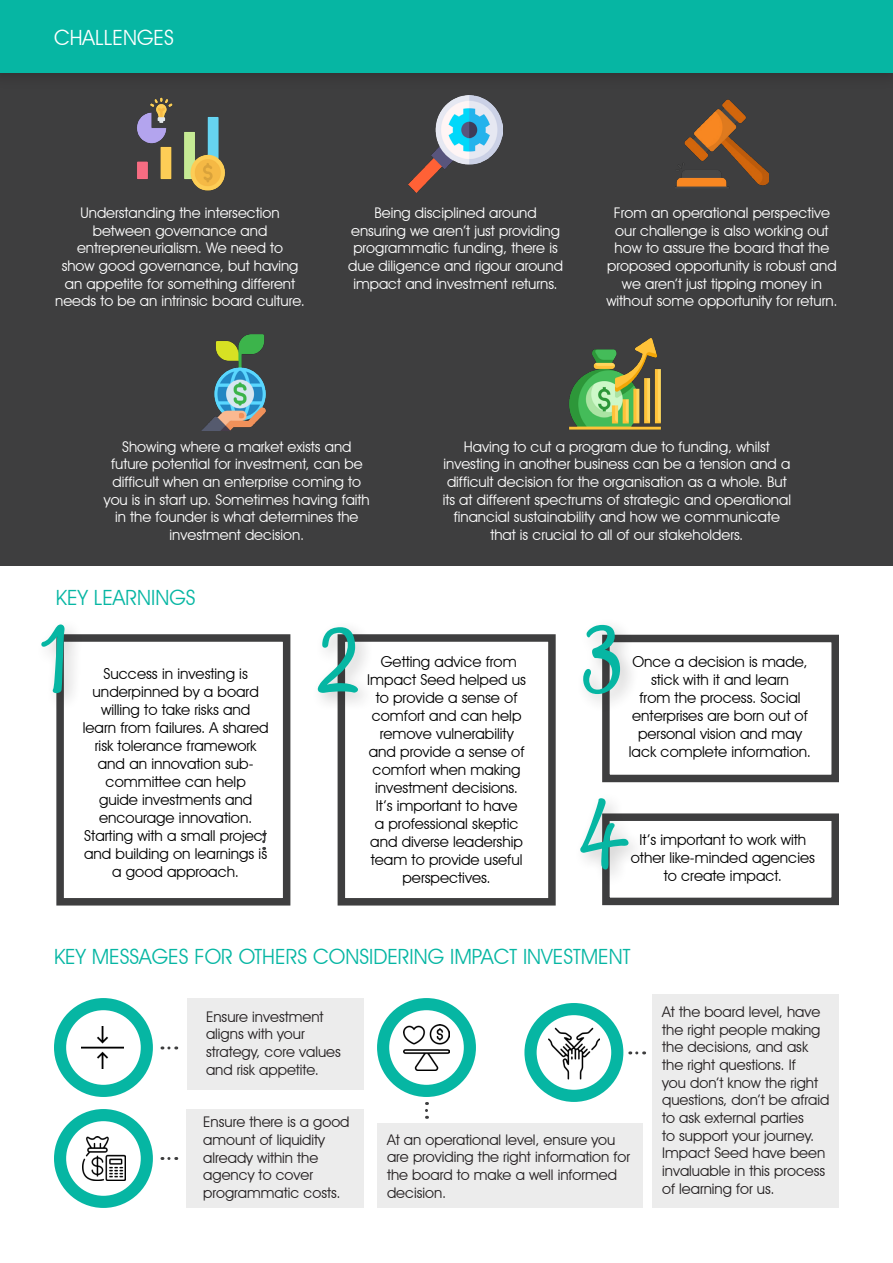
<style>
.page{position:relative;width:893px;height:1263px;background:#fff}
.page>*{position:absolute;margin:0;border:0;box-sizing:border-box;transform-origin:0 0}
.t1{font:120px "Money Penny Script";color:#06b6a3}
.Paragraph_Style_1{font:21px "Avant Garde IT Cby BT";color:#06b6a3}
.t2{font:21px "Avant Garde IT Cby BT";color:#fff}
.body{font:15px/18px "Avant Garde IT Cby BT";color:#000;text-align:center}
.body-2{font:14.7px/17.7px "Avant Garde IT Cby BT";color:#fff;text-align:center}
.body-3{font:14.7px/17.7px "Avant Garde IT Cby BT";color:#231f20}
</style>
<div class="page">
<div style="left:187px;top:998px;width:177px;height:92px;background:#ececec"></div>
<div style="left:186px;top:1109px;width:178px;height:99px;background:#ececec"></div>
<div style="left:377px;top:1124px;width:265px;height:84px;background:#ececec"></div>
<div style="left:653px;top:994px;width:186px;height:214px;background:#ececec"></div>
<div style="left:0;top:0;width:893px;height:566px;background:#3e3e3f"></div>
<img style="left:137px;top:97px;width:88px;height:94px">
<img style="left:409px;top:96px;width:93px;height:96px">
<img style="left:675px;top:99px;width:93px;height:88px">
<img style="left:201px;top:334px;width:65px;height:97px">
<img style="left:569px;top:338px;width:92px;height:92px">
<div style="left:0;top:0;width:893px;height:89px;background:#231f20;opacity:.5"></div>
<div style="left:0;top:0;width:893px;height:72px;background:#06b6a3"></div>
<div style="left:56px;top:634px;width:234px;height:271px;border:8px solid #3e3e3f"></div>
<div style="left:602px;top:635px;width:237px;height:147px;border:8px solid #3e3e3f"></div>
<div style="left:338px;top:634px;width:218px;height:271px;border:8px solid #3e3e3f"></div>
<div style="left:34px;top:617px;width:50px;height:95px;background:#231f20;opacity:.25"></div>
<div style="left:310px;top:619px;width:67px;height:94px;background:#231f20;opacity:.25"></div>
<div style="left:575px;top:617px;width:65px;height:97px;background:#231f20;opacity:.25"></div>
<div style="left:602px;top:813px;width:237px;height:92px;border:8px solid #3e3e3f"></div>
<div style="left:573px;top:791px;width:75px;height:97px;background:#231f20;opacity:.25"></div>
<svg style="left:425px;top:1102px;width:3px;height:17px"></svg>
<svg style="left:169px;top:1046px;width:8px;height:3px"></svg>
<img style="left:81px;top:1026px;width:42px;height:42px">
<div style="left:54px;top:998px;width:99px;height:99px;border:12px solid #06b6a3;border-radius:50%"></div>
<svg style="left:169px;top:1157px;width:8px;height:3px"></svg>
<img style="left:82px;top:1137px;width:44px;height:43px">
<div style="left:54px;top:1109px;width:99px;height:99px;border:12px solid #06b6a3;border-radius:50%"></div>
<svg style="left:637px;top:1051px;width:8px;height:3px"></svg>
<img style="left:548px;top:1028px;width:52px;height:52px">
<div style="left:524px;top:1003px;width:99px;height:99px;border:12px solid #06b6a3;border-radius:50%"></div>
<img style="left:403px;top:1024px;width:47px;height:46px">
<div style="left:377px;top:998px;width:99px;height:99px;border:12px solid #06b6a3;border-radius:50%"></div>
<svg style="left:262px;top:833px;width:3px;height:17px"></svg>
<p class="t2" style="left:54px;top:25px;width:121px">CHALLENGES</p>
<p class="body-2" style="left:55px;top:204px;width:251px">Understanding the intersection between governance and entrepreneurialism. We need to<br>show good governance, but having an appetite for something different needs to be an intrinsic board culture.</p>
<p class="body-2" style="left:348px;top:204px;width:216px">Being disciplined around ensuring we aren’t just providing programmatic funding, there is due diligence and rigour around impact and investment returns.</p>
<p class="body-2" style="left:606px;top:204px;width:233px">From an operational perspective our challenge is also working out how to assure the board that the proposed opportunity is robust and we aren’t just tipping money in without some opportunity for return.</p>
<p class="body-2" style="left:104px;top:437px;width:267px">Showing where a market exists and future potential for investment, can be difficult when an enterprise coming to you is in start up. Sometimes having faith in the founder is what determines the investment decision.</p>
<p class="Paragraph_Style_1" style="left:56px;top:585px;width:141px">KEY LEARNINGS</p>
<p class="body-2" style="left:443px;top:437px;width:350px">Having to cut a program due to funding, whilst investing in another business can be a tension and a difficult decision for the organisation as a whole. But its at different spectrums of strategic and operational financial sustainability and how we communicate that is crucial to all of our stakeholders.</p>
<p class="t1" style="left:39px;top:565px;width:30px">1</p>
<p class="t1" style="left:315px;top:564px;width:47px">2</p>
<p class="t1" style="left:580px;top:564px;width:44px">3</p>
<p class="body" style="left:83px;top:664px;width:187px">Success in investing is underpinned by a board willing to take risks and learn from failures. A shared risk tolerance framework and an innovation sub&shy;committee can help<br>guide investments and encourage innovation.<br>Starting with a small project and building on learnings is a good approach.</p>
<p class="body" style="left:367px;top:653px;width:160px">Getting advice from<br>Impact Seed helped us to provide a sense of comfort and can help remove vulnerability and provide a sense of comfort when making investment decisions.<br>It’s important to have<br>a professional skeptic and diverse leadership team to provide useful perspectives.</p>
<p class="body" style="left:629px;top:652px;width:184px">Once a decision is made, stick with it and learn<br>from the process. Social enterprises are born out of personal vision and may lack complete information.</p>
<p class="t1" style="left:577px;top:741px;width:55px">4</p>
<p class="body" style="left:631px;top:831px;width:186px">It’s important to work with other like-minded agencies</p>
<p class="body" style="left:664px;top:867px;width:120px">to create impact.</p>
<p class="Paragraph_Style_1" style="left:54px;top:944px;width:578px">KEY MESSAGES FOR OTHERS CONSIDERING IMPACT INVESTMENT</p>
<p class="body-3" style="left:206px;top:1007px;width:136px">Ensure investment aligns with your strategy, core values and risk appetite.</p>
<p class="body-3" style="left:203px;top:1113px;width:148px">Ensure there is a good amount of liquidity already within the agency to cover programmatic costs.</p>
<p class="body-3" style="left:387px;top:1130px;width:245px">At an operational level, ensure you are providing the right information for the board to make a well informed decision.</p>
<p class="body-3" style="left:662px;top:1003px;width:169px">At the board level, have the right people making the decisions, and ask the right questions. If<br>you don’t know the right questions, don’t be afraid to ask external parties<br>to support your journey.<br>Impact Seed have been invaluable in this process of learning for us.</p>
</div>
